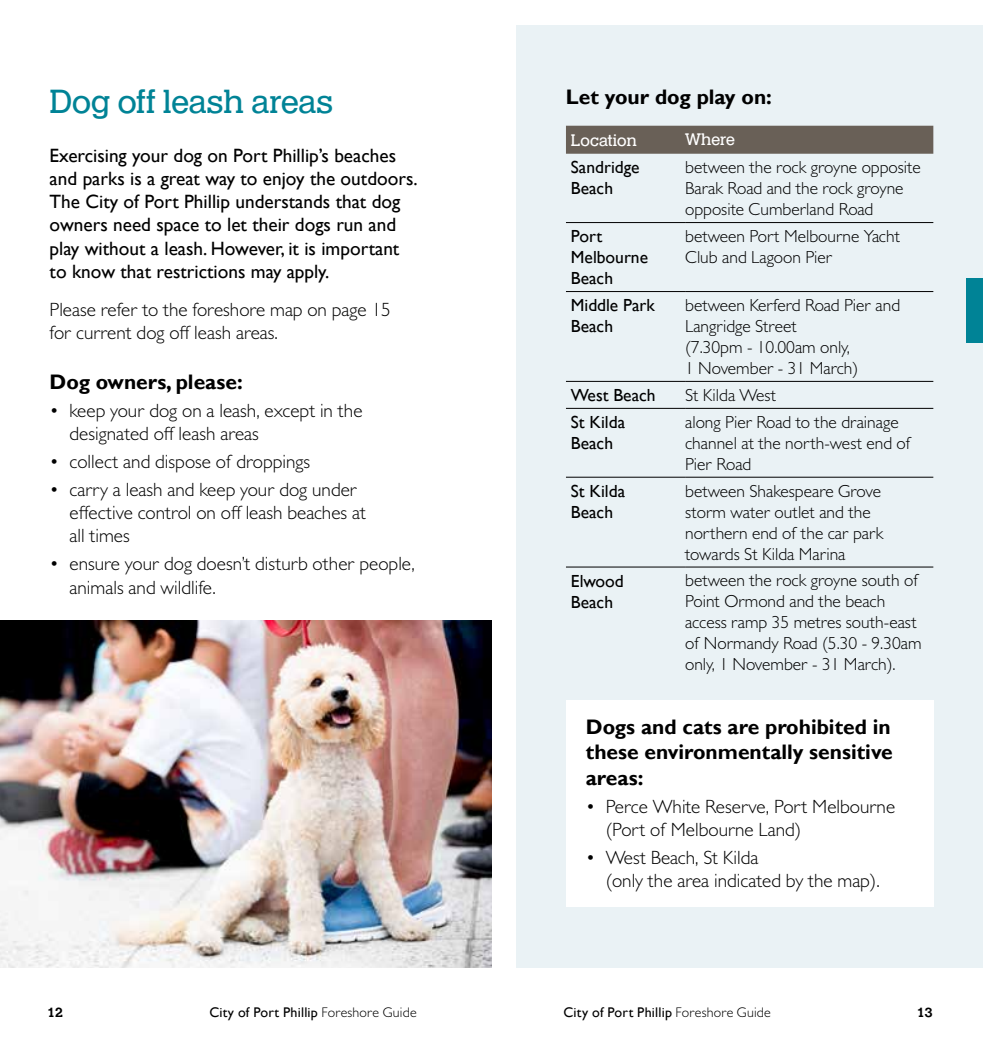
<style>
.page{position:relative;width:983px;height:1042px;background:#fff}
.page>*{position:absolute;margin:0;border:0;box-sizing:border-box;transform-origin:0 0}
.t1{font:35px "Helserif Boo";letter-spacing:-.005em;color:#008396}
.t2{font:700 21px/25.2px "Gill Sans";color:#000;text-align:justify}
.t3{font:300 19.25px/23.1px "Gill Sans MT Std";color:#000}
.t4{font:19.25px/23.1px "Gill Sans";color:#000}
.t5{font:300 17.5px/21px "Gill Sans MT Std";color:#000}
.t6{font:17.5px/21px "Gill Sans";color:#000}
.t7{font:17.5px "Helserif Boo";color:#fff}
.t8{font:14px "Gill Sans";letter-spacing:.015em;color:#000}
.t9{font:500 14px "Helserif";color:#000}
.s1{font-family:"Gill Sans MT Std";font-weight:300}
</style>
<div class="page">
<div style="left:516px;top:25px;width:466px;height:942px;background:#eaf2f5"></div>
<img style="left:0;top:620px;width:491px;height:347px">
<div style="left:966px;top:278px;width:16px;height:64px;background:#008396"></div>
<div style="left:566px;top:126px;width:367px;height:28px;background:#696057"></div>
<hr style="left:566px;top:381px;width:119px;height:1px;background:#000">
<hr style="left:685px;top:381px;width:248px;height:1px;background:#000">
<hr style="left:566px;top:408px;width:119px;height:1px;background:#000">
<hr style="left:685px;top:408px;width:248px;height:1px;background:#000">
<hr style="left:566px;top:222px;width:119px;height:1px;background:#000">
<hr style="left:685px;top:222px;width:248px;height:1px;background:#000">
<hr style="left:566px;top:291px;width:119px;height:1px;background:#000">
<hr style="left:685px;top:291px;width:248px;height:1px;background:#000">
<hr style="left:566px;top:477px;width:119px;height:1px;background:#000">
<hr style="left:685px;top:477px;width:248px;height:1px;background:#000">
<hr style="left:566px;top:567px;width:119px;height:1px;background:#000">
<hr style="left:685px;top:567px;width:248px;height:1px;background:#000">
<div style="left:566px;top:700px;width:367px;height:207px;background:#fff"></div>
<h1 class="t1" style="left:50px;top:81px;width:285px">Dog off leash areas</h1>
<p class="t2" style="left:566px;top:85px;width:207px">Let your dog play on:</p>
<p class="t7" style="left:570px;top:130px;width:68px">Location</p>
<p class="t7" style="left:685px;top:129px;width:51px">Where</p>
<p class="t6" style="left:570px;top:157px;width:70px">Sandridge<br>Beach</p>
<p class="t5" style="left:685px;top:156px;width:237px">between the rock groyne opposite<br>Barak Road and the rock groyne opposite Cumberland Road</p>
<p class="t6" style="left:570px;top:226px;width:79px">Port<br>Melbourne<br>Beach</p>
<p class="t5" style="left:685px;top:225px;width:216px">between Port Melbourne Yacht<br>Club and Lagoon Pier</p>
<p class="t6" style="left:570px;top:295px;width:85px">Middle Park<br>Beach</p>
<p class="t5" style="left:685px;top:294px;width:216px">between Kerferd Road Pier and<br>Langridge Street<br>(7.30pm - 10.00am only,<br>1 November - 31 March)</p>
<p class="t6" style="left:570px;top:385px;width:86px">West Beach</p>
<p class="t5" style="left:685px;top:384px;width:93px">St Kilda West</p>
<p class="t6" style="left:570px;top:412px;width:56px">St Kilda<br>Beach</p>
<p class="t5" style="left:685px;top:411px;width:227px">along Pier Road to the drainage channel at the north-west end of<br>Pier Road</p>
<p class="t6" style="left:570px;top:481px;width:56px">St Kilda<br>Beach</p>
<p class="t5" style="left:685px;top:480px;width:200px">between Shakespeare Grove storm water outlet and the northern end of the car park towards St Kilda Marina</p>
<p class="t6" style="left:570px;top:570px;width:54px">Elwood<br>Beach</p>
<p class="t5" style="left:685px;top:570px;width:238px">between the rock groyne south of<br>Point Ormond and the beach access ramp 35 metres south-east of Normandy Road (5.30 - 9.30am only, 1 November - 31 March).</p>
<p class="t4" style="left:50px;top:144px;width:369px">Exercising your dog on Port Phillip’s beaches and parks is a great way to enjoy the outdoors.<br>The City of Port Phillip understands that dog owners need space to let their dogs run and play without a leash. However, it is important to know that restrictions may apply.</p>
<p class="t3" style="left:50px;top:297px;width:343px">Please refer to the foreshore map on page 15 for current dog off leash areas.</p>
<p class="t2" style="left:50px;top:370px;width:194px">Dog owners, please:</p>
<p class="t3" style="left:69px;top:398px;width:294px;text-indent:-20px">• keep your dog on a leash, except in the designated off leash areas</p>
<p class="t3" style="left:50px;top:450px;width:262px">• collect and dispose of droppings</p>
<p class="t3" style="left:69px;top:478px;width:298px;text-indent:-20px">• carry a leash and keep your dog under effective control on off leash beaches at all times</p>
<p class="t3" style="left:69px;top:552px;width:347px;text-indent:-20px">• ensure your dog doesn’t disturb other people, animals and wildlife.</p>
<p class="t9" style="left:47px;top:1004px;width:18px">12</p>
<p class="t8" style="left:209px;top:1004px;width:209px">City of Port Phillip <span class="s1">Foreshore Guide</span></p>
<p class="t2" style="left:585px;top:715px;width:308px">Dogs and cats are prohibited in these environmentally sensitive areas:</p>
<p class="t3" style="left:605px;top:794px;width:291px;text-indent:-20px">• Perce White Reserve, Port Melbourne (Port of Melbourne Land)</p>
<p class="t3" style="left:605px;top:845px;width:275px;text-indent:-20px">• West Beach, St Kilda<br>(only the area indicated by the map).</p>
<p class="t8" style="left:563px;top:1004px;width:209px">City of Port Phillip <span class="s1">Foreshore Guide</span></p>
<p class="t9" style="left:916px;top:1004px;width:18px">13</p>
</div>
